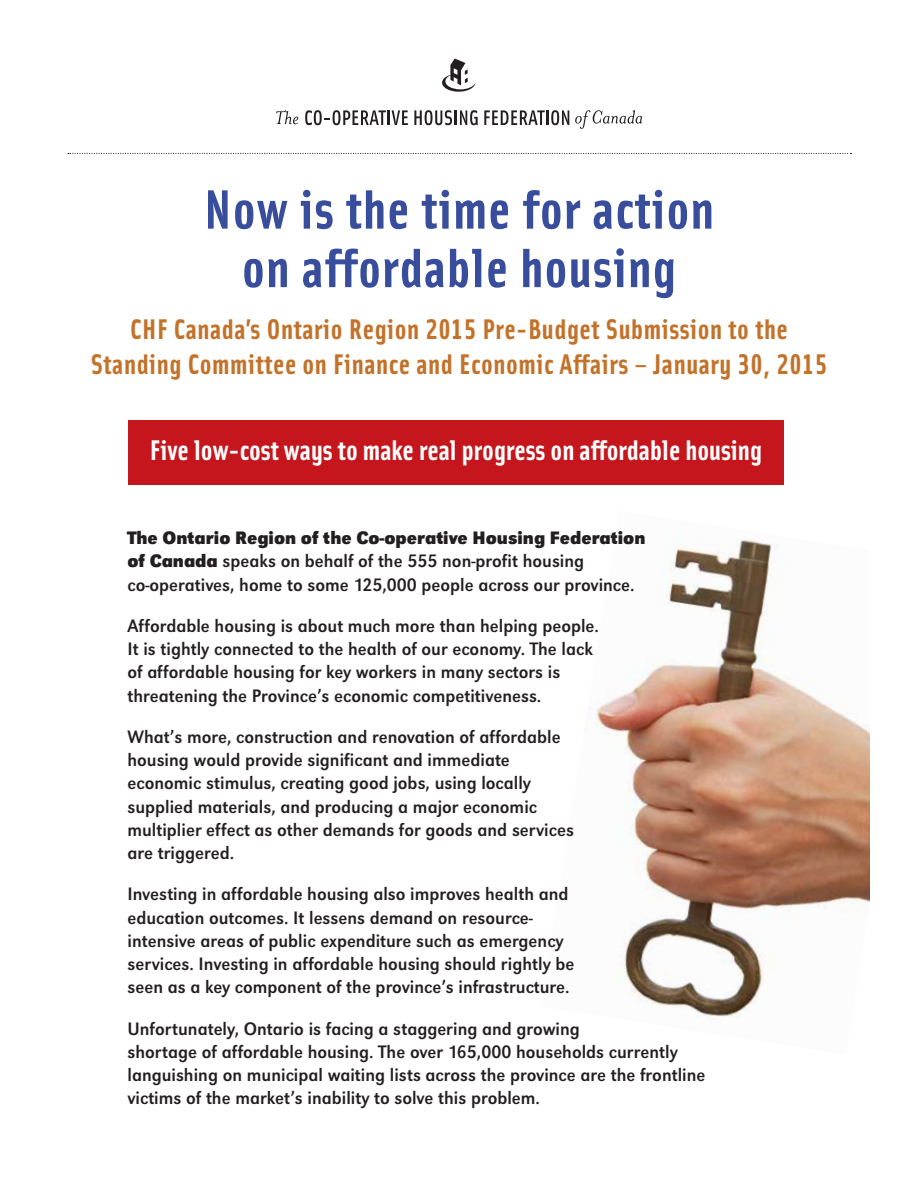
<style>
.page{position:relative;width:918px;height:1188px;background:#fff}
.page>*{position:absolute;margin:0;border:0;box-sizing:border-box;transform-origin:0 0}
.t1{font:55.5px/58.5px "Solex Bold Lining";letter-spacing:.02em;color:#394d9d;text-align:center}
.t2{font:28.5px/34.2px "Solex Bold Lining";letter-spacing:.02em;color:#c3722a;text-align:center}
.t3{font:28.5px "Solex Bold Lining";color:#fff}
.t4{font:18.75px/23.2px "URW Grotesk T Regu Narr";color:#231f20}
.t5{font:18.75px "URW Grotesk T Bold Narr";color:#231f20}
.s1{font-family:"URW Grotesk T Bold Narr"}
</style>
<div class="page">
<img style="left:585px;top:538px;width:285px;height:481px">
<svg style="left:442px;top:58px;width:33px;height:34px"></svg>
<svg style="left:276px;top:110px;width:22px;height:14px"></svg>
<svg style="left:575px;top:110px;width:67px;height:19px"></svg>
<svg style="left:305px;top:110px;width:103px;height:15px"></svg>
<svg style="left:414px;top:110px;width:64px;height:15px"></svg>
<svg style="left:484px;top:110px;width:85px;height:15px"></svg>
<svg style="left:68px;top:153px;width:783px;height:1px"></svg>
<div style="left:128px;top:421px;width:656px;height:64px;background:#c4161c"></div>
<h1 class="t1" style="left:204px;top:178px;width:512px">Now is the time for action on affordable housing</h1>
<h2 class="t2" style="left:91px;top:311px;width:738px">CHF Canada’s Ontario Region 2015 Pre-Budget Submission to the<br>Standing Committee on Finance and Economic Affairs – January 30, 2015</h2>
<h2 class="t3" style="left:150px;top:431px;width:614px">Five low-cost ways to make real progress on affordable housing</h2>
<p class="t5" style="left:128px;top:527px;width:520px">The Ontario Region of the Co-operative Housing Federation</p>
<p class="t4" style="left:128px;top:549px;width:509px"><span class="s1">of Canada</span> speaks on behalf of the 555 non-profit housing co-operatives, home to some 125,000 people across our province.</p>
<p class="t4" style="left:128px;top:614px;width:473px">Affordable housing is about much more than helping people.<br>It is tightly connected to the health of our economy. The lack of affordable housing for key workers in many sectors is threatening the Province’s economic competitiveness.</p>
<p class="t4" style="left:128px;top:725px;width:448px">What’s more, construction and renovation of affordable housing would provide significant and immediate economic stimulus, creating good jobs, using locally supplied materials, and producing a major economic multiplier effect as other demands for goods and services are triggered.</p>
<p class="t4" style="left:128px;top:882px;width:448px">Investing in affordable housing also improves health and education outcomes. It lessens demand on resource&shy;intensive areas of public expenditure such as emergency services. Investing in affordable housing should rightly be seen as a key component of the province’s infrastructure.</p>
<p class="t4" style="left:128px;top:1017px;width:580px">Unfortunately, Ontario is facing a staggering and growing<br>shortage of affordable housing. The over 165,000 households currently languishing on municipal waiting lists across the province are the frontline victims of the market’s inability to solve this problem.</p>
</div>
